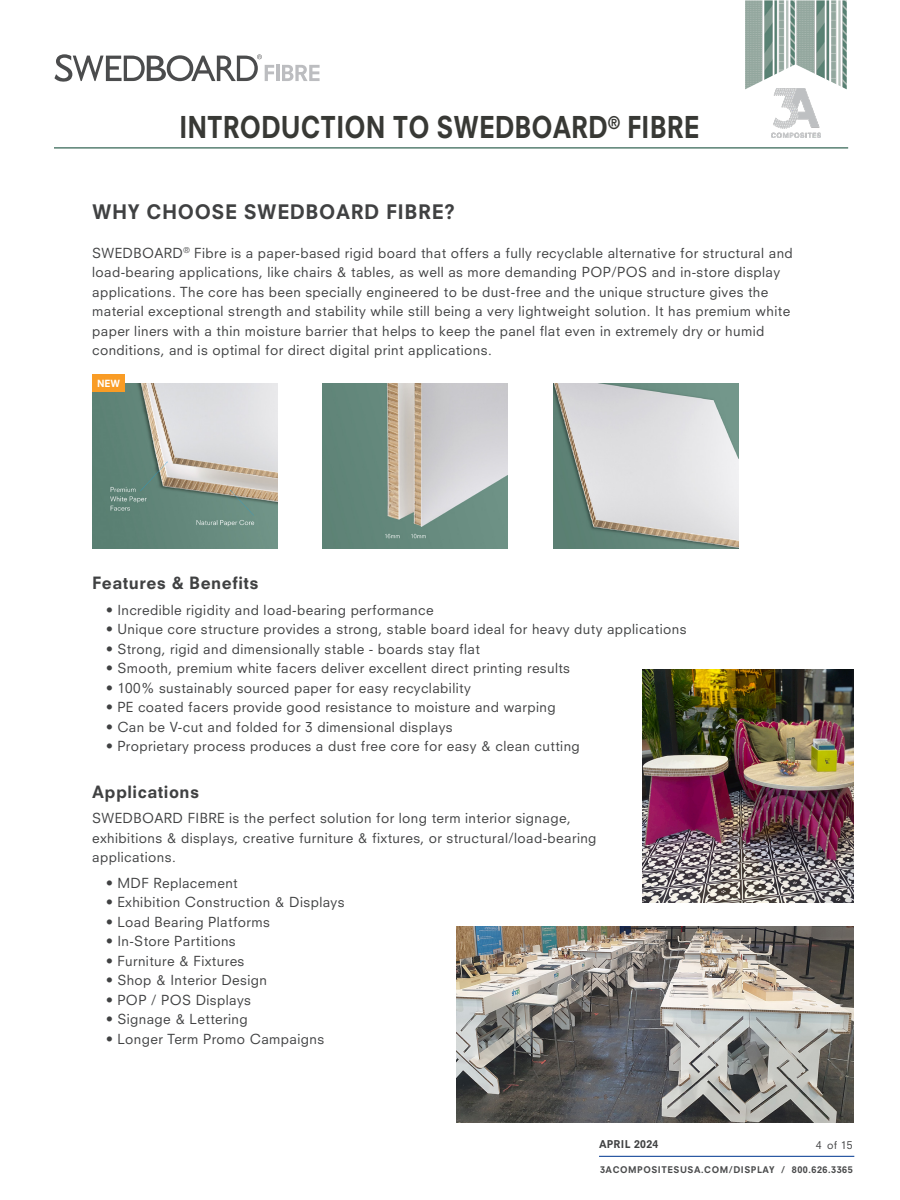
<style>
.page{position:relative;width:900px;height:1200px;background:#fff}
.page>*{position:absolute;margin:0;border:0;box-sizing:border-box;transform-origin:0 0}
.Page_Header{font:800 29.25px "Neuzeit SLT Std";color:#383935;scale:.87 1}
.t1{font:800 19.5px "Neuzeit SLT Std";letter-spacing:.03em;color:#404142}
.t2{font:800 16.5px "Neuzeit SLT Std";letter-spacing:.03em;color:#404142}
.t3{font:13.5px/19.5px "Neuzeit SLT Std";letter-spacing:.03em;color:#404142}
.t4{font:800 10.5px "Neuzeit SLT Std";letter-spacing:.03em;color:#404142}
.t5{font:10.5px "Neuzeit SLT Std";color:#404142}
.t6{font:800 9.6px "Neuzeit SLT Std";color:#fff}
.t7{font:800 9px "Neuzeit SLT Std";letter-spacing:.06em;color:#4b4c4d}
</style>
<div class="page">
<img style="left:772px;top:89px;width:48px;height:48px">
<hr style="left:599px;top:1156px;width:255px;height:1px;background:#194b9b">
<hr style="left:54px;top:147px;width:794px;height:2px;background:#588072">
<svg style="left:54px;top:54px;width:220px;height:28px"></svg>
<hr style="left:276px;top:65px;width:3px;height:16px;background:#bcbdc0">
<svg style="left:282px;top:65px;width:38px;height:16px"></svg>
<img style="left:745px;top:0;width:102px;height:89px">
<img style="left:92px;top:383px;width:185px;height:166px">
<div style="left:92px;top:375px;width:33px;height:17px;background:#f99c25"></div>
<img style="left:642px;top:669px;width:212px;height:234px">
<img style="left:456px;top:926px;width:398px;height:196px">
<img style="left:323px;top:383px;width:185px;height:166px">
<img style="left:553px;top:383px;width:185px;height:166px">
<p class="Page_Header" style="left:179px;top:110px;width:599px">INTRODUCTION TO SWEDBOARD<sup>®</sup> FIBRE</p>
<p class="t1" style="left:92px;top:200px;width:364px">WHY CHOOSE SWEDBOARD FIBRE?</p>
<p class="t3" style="left:92px;top:243px;width:702px">SWEDBOARD<sup>®</sup> Fibre is a paper-based rigid board that offers a fully recyclable alternative for structural and load-bearing applications, like chairs &amp; tables, as well as more demanding POP/POS and in-store display</p>
<p class="t3" style="left:92px;top:282px;width:678px">applications. The core has been specially engineered to be dust-free and the unique structure gives the</p>
<p class="t3" style="left:92px;top:301px;width:700px">material exceptional strength and stability while still being a very lightweight solution. It has premium white paper liners with a thin moisture barrier that helps to keep the panel flat even in extremely dry or humid</p>
<p class="t3" style="left:92px;top:340px;width:401px">conditions, and is optimal for direct digital print applications.</p>
<p class="t6" style="left:97px;top:378px;width:25px">NEW</p>
<p class="t2" style="left:92px;top:573px;width:168px">Features &amp; Benefits</p>
<p class="t3" style="left:106px;top:600px;width:329px">• Incredible rigidity and load-bearing performance</p>
<p class="t3" style="left:106px;top:619px;width:582px">• Unique core structure provides a strong, stable board ideal for heavy duty applications</p>
<p class="t3" style="left:106px;top:639px;width:375px">• Strong, rigid and dimensionally stable - boards stay flat</p>
<p class="t3" style="left:106px;top:658px;width:466px">• Smooth, premium white facers deliver excellent direct printing results</p>
<p class="t3" style="left:106px;top:678px;width:366px">• 100% sustainably sourced paper for easy recyclability</p>
<p class="t3" style="left:106px;top:697px;width:451px">• PE coated facers provide good resistance to moisture and warping</p>
<p class="t3" style="left:106px;top:717px;width:348px">• Can be V-cut and folded for 3 dimensional displays</p>
<p class="t3" style="left:106px;top:736px;width:475px">• Proprietary process produces a dust free core for easy &amp; clean cutting</p>
<p class="t2" style="left:92px;top:781px;width:109px">Applications</p>
<p class="t3" style="left:92px;top:808px;width:480px">SWEDBOARD FIBRE is the perfect solution for long term interior signage,</p>
<p class="t3" style="left:92px;top:828px;width:506px">exhibitions &amp; displays, creative furniture &amp; fixtures, or structural/load-bearing</p>
<p class="t3" style="left:92px;top:847px;width:85px">applications.</p>
<p class="t3" style="left:106px;top:873px;width:133px">• MDF Replacement</p>
<p class="t3" style="left:106px;top:892px;width:240px">• Exhibition Construction &amp; Displays</p>
<p class="t3" style="left:106px;top:912px;width:165px">• Load Bearing Platforms</p>
<p class="t3" style="left:106px;top:931px;width:131px">• In-Store Partitions</p>
<p class="t3" style="left:106px;top:951px;width:140px">• Furniture &amp; Fixtures</p>
<p class="t3" style="left:106px;top:970px;width:162px">• Shop &amp; Interior Design</p>
<p class="t3" style="left:106px;top:990px;width:146px">• POP / POS Displays</p>
<p class="t3" style="left:106px;top:1009px;width:143px">• Signage &amp; Lettering</p>
<p class="t3" style="left:106px;top:1029px;width:220px">• Longer Term Promo Campaigns</p>
<p class="t4" style="left:599px;top:1138px;width:61px">APRIL 2024</p>
<p class="t7" style="left:600px;top:1164px;width:254px">3ACOMPOSITESUSA.COM/DISPLAY / 800.626.3365</p>
<p class="t5" style="left:816px;top:1138px;width:7px">4</p>
<p class="t5" style="left:827px;top:1138px;width:27px">of 15</p>
</div>
